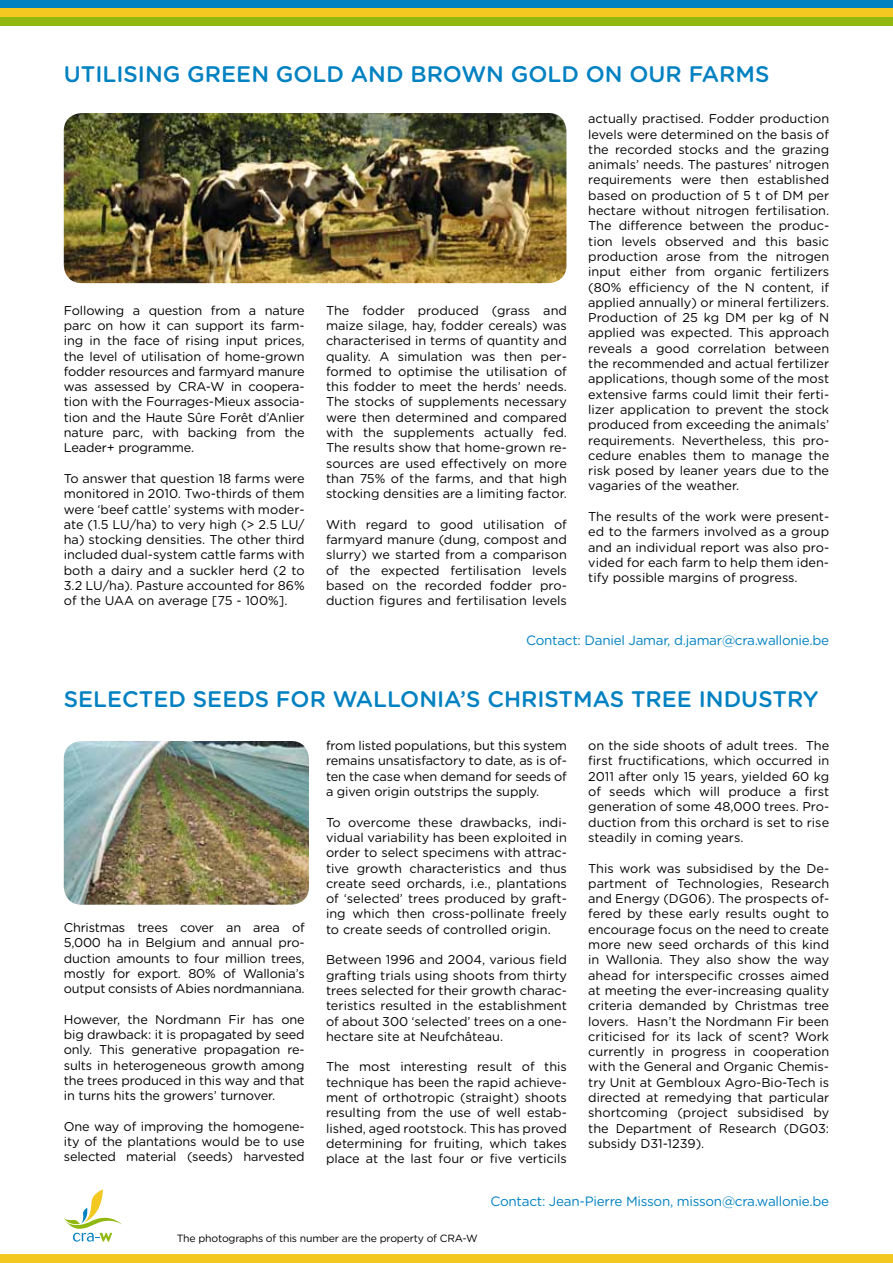
<style>
.page{position:relative;width:893px;height:1263px;background:#fff}
.page>*{position:absolute;margin:0;border:0;box-sizing:border-box;transform-origin:0 0}
.t1{font:500 22.5px "Gotham Rounded";color:#0081c1}
.t2{font:13.5px "Gotham Rounded";letter-spacing:-.02em;color:#0081c1}
.t3{font:12.75px/15.3px "Gotham Rounded";color:#000;text-align:justify}
.t4{font:10.5px "Gotham Rounded";letter-spacing:-.02em;color:#000}
</style>
<div class="page">
<div style="left:0;top:0;width:893px;height:9px;background:#0081c1"></div>
<div style="left:0;top:1254px;width:893px;height:9px;background:#f2c821"></div>
<div style="left:0;top:9px;width:893px;height:8px;background:#f2c821"></div>
<div style="left:0;top:17px;width:893px;height:9px;background:#91b80f"></div>
<svg style="left:64px;top:1189px;width:59px;height:52px"></svg>
<img style="left:64px;top:113px;width:502px;height:170px">
<img style="left:64px;top:741px;width:245px;height:164px">
<h1 class="t1" style="left:64px;top:58px;width:707px">UTILISING GREEN GOLD AND BROWN GOLD ON OUR FARMS</h1>
<p class="t3" style="left:64px;top:302px;width:242px">Following a question from a nature parc on how it can support its farm&shy;ing in the face of rising input prices, the level of utilisation of home-grown fodder resources and farmyard manure was assessed by CRA-W in coopera&shy;tion with the Fourrages-Mieux associa&shy;tion and the Haute Sûre Forêt d’Anlier nature parc, with backing from the Leader+ programme.</p>
<p class="t3" style="left:64px;top:470px;width:242px">To answer that question 18 farms were monitored in 2010. Two-thirds of them were ‘beef cattle’ systems with moder&shy;ate (1.5 LU/ha) to very high (&gt; 2.5 LU/ ha) stocking densities. The other third included dual-system cattle farms with both a dairy and a suckler herd (2 to 3.2 LU/ha). Pasture accounted for 86% of the UAA on average [75 - 100%].</p>
<p class="t3" style="left:326px;top:302px;width:242px">The fodder produced (grass and maize silage, hay, fodder cereals) was characterised in terms of quantity and quality. A simulation was then per&shy;formed to optimise the utilisation of this fodder to meet the herds’ needs.<br>The stocks of supplements necessary were then determined and compared with the supplements actually fed.<br>The results show that home-grown re&shy;sources are used effectively on more than 75% of the farms, and that high stocking densities are a limiting factor.</p>
<p class="t3" style="left:326px;top:516px;width:242px">With regard to good utilisation of farmyard manure (dung, compost and slurry) we started from a comparison of the expected fertilisation levels based on the recorded fodder pro&shy;duction figures and fertilisation levels</p>
<p class="t3" style="left:588px;top:110px;width:242px">actually practised. Fodder production levels were determined on the basis of the recorded stocks and the grazing animals’ needs. The pastures’ nitrogen requirements were then established based on production of 5 t of DM per hectare without nitrogen fertilisation.<br>The difference between the produc&shy;tion levels observed and this basic production arose from the nitrogen input either from organic fertilizers (80% efficiency of the N content, if applied annually) or mineral fertilizers.<br>Production of 25 kg DM per kg of N applied was expected. This approach reveals a good correlation between the recommended and actual fertilizer applications, though some of the most extensive farms could limit their ferti&shy;lizer application to prevent the stock produced from exceeding the animals’ requirements. Nevertheless, this pro&shy;cedure enables them to manage the risk posed by leaner years due to the vagaries of the weather.</p>
<p class="t3" style="left:588px;top:508px;width:242px">The results of the work were present&shy;ed to the farmers involved as a group and an individual report was also pro&shy;vided for each farm to help them iden&shy;tify possible margins of progress.</p>
<p class="t2" style="left:526px;top:631px;width:305px">Contact: Daniel Jamar, d.jamar@cra.wallonie.be</p>
<h1 class="t1" style="left:64px;top:683px;width:756px">SELECTED SEEDS FOR WALLONIA’S CHRISTMAS TREE INDUSTRY</h1>
<p class="t3" style="left:64px;top:919px;width:242px">Christmas trees cover an area of 5,000 ha in Belgium and annual pro&shy;duction amounts to four million trees, mostly for export. 80% of Wallonia’s output consists of Abies nordmanniana.</p>
<p class="t3" style="left:64px;top:1011px;width:242px">However, the Nordmann Fir has one big drawback: it is propagated by seed only. This generative propagation re&shy;sults in heterogeneous growth among the trees produced in this way and that in turns hits the growers’ turnover.</p>
<p class="t3" style="left:64px;top:1118px;width:242px">One way of improving the homogene&shy;ity of the plantations would be to use selected material (seeds) harvested</p>
<p class="t3" style="left:326px;top:737px;width:242px">from listed populations, but this system remains unsatisfactory to date, as is of&shy;ten the case when demand for seeds of a given origin outstrips the supply.</p>
<p class="t3" style="left:326px;top:814px;width:242px">To overcome these drawbacks, indi&shy;vidual variability has been exploited in order to select specimens with attrac&shy;tive growth characteristics and thus create seed orchards, i.e., plantations of ‘selected’ trees produced by graft&shy;ing which then cross-pollinate freely to create seeds of controlled origin.</p>
<p class="t3" style="left:326px;top:952px;width:242px">Between 1996 and 2004, various field grafting trials using shoots from thirty trees selected for their growth charac&shy;teristics resulted in the establishment of about 300 ‘selected’ trees on a one&shy;hectare site at Neufchâteau.</p>
<p class="t3" style="left:326px;top:1059px;width:242px">The most interesting result of this technique has been the rapid achieve&shy;ment of orthotropic (straight) shoots resulting from the use of well estab&shy;lished, aged rootstock. This has proved determining for fruiting, which takes place at the last four or five verticils</p>
<p class="t3" style="left:588px;top:737px;width:242px">on the side shoots of adult trees. The first fructifications, which occurred in 2011 after only 15 years, yielded 60 kg of seeds which will produce a first generation of some 48,000 trees. Pro&shy;duction from this orchard is set to rise steadily in coming years.</p>
<p class="t3" style="left:588px;top:860px;width:242px">This work was subsidised by the De&shy;partment of Technologies, Research and Energy (DG06). The prospects of&shy;fered by these early results ought to encourage focus on the need to create more new seed orchards of this kind in Wallonia. They also show the way ahead for interspecific crosses aimed at meeting the ever-increasing quality criteria demanded by Christmas tree lovers. Hasn’t the Nordmann Fir been criticised for its lack of scent? Work currently in progress in cooperation with the General and Organic Chemis&shy;try Unit at Gembloux Agro-Bio-Tech is directed at remedying that particular shortcoming (project subsidised by the Department of Research (DG03: subsidy D31-1239).</p>
<p class="t2" style="left:491px;top:1192px;width:340px">Contact: Jean-Pierre Misson, misson@cra.wallonie.be</p>
<p class="t4" style="left:177px;top:1231px;width:302px">The photographs of this number are the property of CRA-W</p>
</div>
